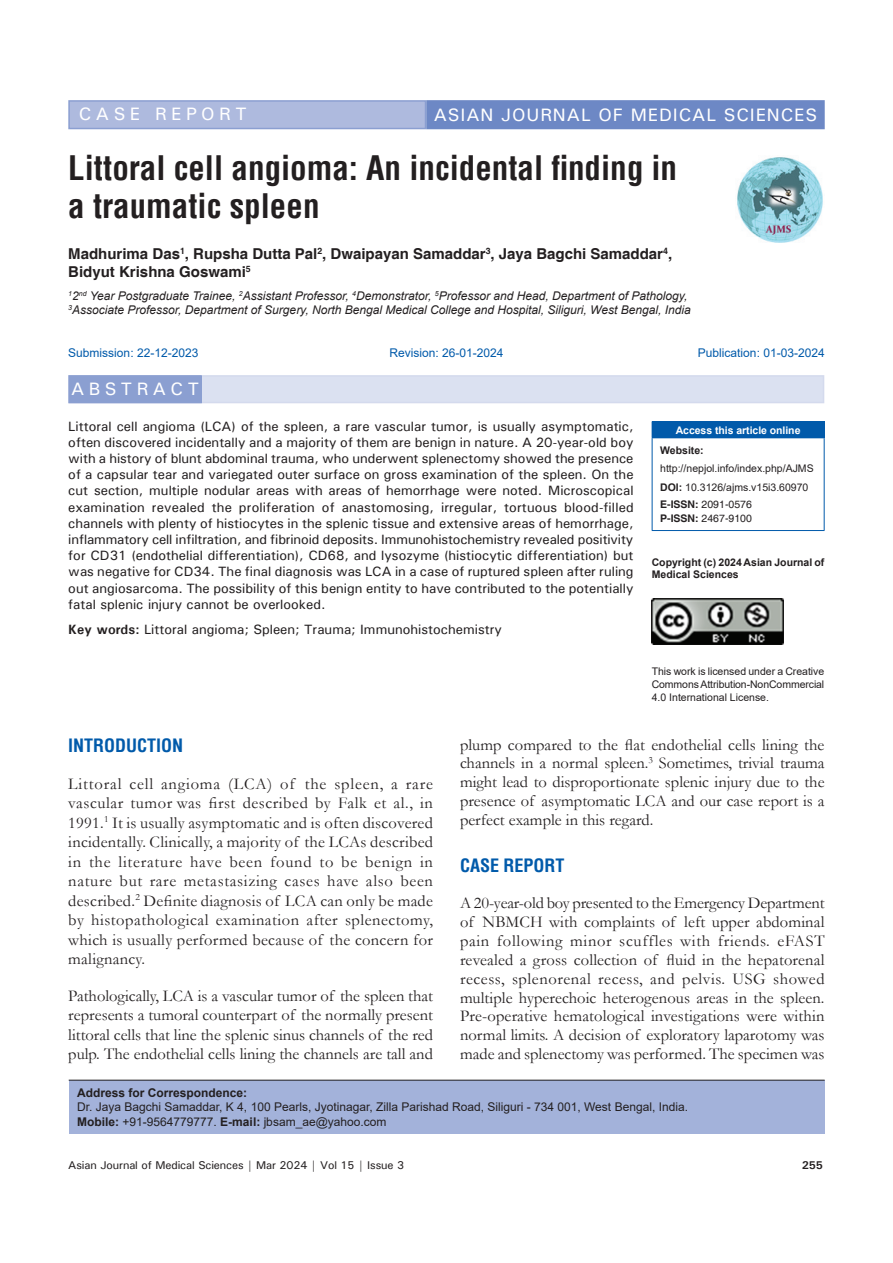
<style>
.page{position:relative;width:893px;height:1263px;background:#fff}
.page>*{position:absolute;margin:0;border:0;box-sizing:border-box;transform-origin:0 0}
.AT{font:700 condensed 33px/37.5px "Helvetica";color:#231f20}
.AH{font:500 18px "Univers";letter-spacing:.05em;color:#fff}
.t1{font:700 condensed 18px "Helvetica";color:#015aaa}
.AH-2{font:500 18px "Univers";letter-spacing:.25em;color:#fff}
.ABSH{font:500 18px "Univers";letter-spacing:.25em;color:#fff}
.TX{font:16.5px/19.5px "Garamond";color:#231f20;text-align:justify}
.AU{font:700 15px/18px "Helvetica";color:#231f20}
.ABS{font:500 13.5px/16.2px "Univers";color:#231f20;text-align:justify}
.KWD{font:500 13.5px "Univers";color:#231f20}
.AFF{font:italic 12px/14.4px "Arial";color:#231f20}
.ADD{font:12px/14.4px "Arial";color:#231f20}
.HIS{font:12px "Arial";color:#015aaa}
.t2{font:500 11.25px "Univers";letter-spacing:-.01em;color:#231f20}
.t3{font:700 11.25px "Univers";color:#231f20}
.License{font:10.5px/12.6px "Arial";letter-spacing:-.01em;color:#231f20;text-align:justify}
.License-2{font:700 10.5px/12.6px "Arial";color:#231f20}
.Web{font:10.5px/18.8px "Arial";color:#231f20}
.ISSN{font:10.5px/14.2px "Helvetica";color:#231f20}
.DOI{font:10.5px "Arial";color:#231f20}
.t4{font:700 10.5px "Arial";letter-spacing:-.005em;color:#fff}
.s1{font-weight:700}
</style>
<div class="page">
<div style="left:69px;top:1080px;width:756px;height:54px;background:#a3b2da"></div>
<hr style="left:69px;top:1080px;width:756px;height:1px;background:#231f20">
<img style="left:737px;top:157px;width:86px;height:86px">
<div style="left:69px;top:375px;width:755px;height:28px;background:#dbe1f1"></div>
<div style="left:69px;top:376px;width:132px;height:26px;background:#8b9fd1"></div>
<div style="left:68px;top:375px;width:134px;height:28px;border:2px solid #8b9fd1"></div>
<div style="left:69px;top:101px;width:356px;height:28px;background:#aebade"></div>
<div style="left:68px;top:100px;width:358px;height:29px;border:2px solid #8b9fd1"></div>
<div style="left:427px;top:101px;width:397px;height:28px;background:#6d88c5"></div>
<div style="left:426px;top:100px;width:399px;height:29px;border:2px solid #6d88c5"></div>
<div style="left:652px;top:422px;width:172px;height:16px;background:#015aaa"></div>
<hr style="left:652px;top:421px;width:172px;height:1px;background:#015aaa">
<svg style="left:824px;top:422px;width:1px;height:15px"></svg>
<hr style="left:652px;top:438px;width:1px;height:92px;background:#015aaa">
<hr style="left:824px;top:438px;width:1px;height:92px;background:#015aaa">
<hr style="left:652px;top:530px;width:172px;height:1px;background:#015aaa">
<img style="left:652px;top:598px;width:132px;height:47px">
<p class="AH-2" style="left:79px;top:103px;width:169px">CASE REPORT</p>
<p class="AH" style="left:434px;top:103px;width:385px">ASIAN JOURNAL OF MEDICAL SCIENCES</p>
<p class="AT" style="left:68px;top:149px;width:610px">Littoral cell angioma: An incidental finding in a traumatic spleen</p>
<p class="AU" style="left:68px;top:246px;width:605px">Madhurima Das<sup>1</sup>, Rupsha Dutta Pal<sup>2</sup>, Dwaipayan Samaddar<sup>3</sup>, Jaya Bagchi Samaddar<sup>4</sup>,<br>Bidyut Krishna Goswami<sup>5</sup></p>
<p class="AFF" style="left:68px;top:289px;width:624px"><sup>1</sup>2<sup>nd</sup> Year Postgraduate Trainee, <sup>2</sup>Assistant Professor, <sup>4</sup>Demonstrator, <sup>5</sup>Professor and Head, Department of Pathology,<br><sup>3</sup>Associate Professor, Department of Surgery, North Bengal Medical College and Hospital, Siliguri, West Bengal, India</p>
<p class="HIS" style="left:68px;top:345px;width:132px">Submission: 22-12-2023</p>
<p class="HIS" style="left:389px;top:345px;width:116px">Revision: 26-01-2024</p>
<p class="HIS" style="left:698px;top:345px;width:128px">Publication: 01-03-2024</p>
<p class="ABSH" style="left:71px;top:378px;width:129px">ABSTRACT</p>
<p class="ABS" style="left:68px;top:418px;width:567px">Littoral cell angioma (LCA) of the spleen, a rare vascular tumor, is usually asymptomatic, often discovered incidentally and a majority of them are benign in nature. A 20-year-old boy with a history of blunt abdominal trauma, who underwent splenectomy showed the presence of a capsular tear and variegated outer surface on gross examination of the spleen. On the cut section, multiple nodular areas with areas of hemorrhage were noted. Microscopical examination revealed the proliferation of anastomosing, irregular, tortuous blood-filled channels with plenty of histiocytes in the splenic tissue and extensive areas of hemorrhage, inflammatory cell infiltration, and fibrinoid deposits. Immunohistochemistry revealed positivity for CD31 (endothelial differentiation), CD68, and lysozyme (histiocytic differentiation) but was negative for CD34. The final diagnosis was LCA in a case of ruptured spleen after ruling out angiosarcoma. The possibility of this benign entity to have contributed to the potentially fatal splenic injury cannot be overlooked.</p>
<p class="KWD" style="left:68px;top:620px;width:435px"><span class="s1">Key words:</span> Littoral angioma; Spleen; Trauma; Immunohistochemistry</p>
<p class="t4" style="left:676px;top:422px;width:126px">Access this article online</p>
<p class="Web" style="left:660px;top:440px;width:155px"><span class="s1">Website: </span>http://nepjol.info/index.php/AJMS</p>
<p class="DOI" style="left:660px;top:480px;width:150px"><span class="s1">DOI:</span> 10.3126/ajms.v15i3.60970</p>
<p class="ISSN" style="left:660px;top:498px;width:93px"><span class="s1">E-ISSN:</span> 2091-0576<br><span class="s1">P-ISSN:</span> 2467-9100</p>
<p class="License-2" style="left:652px;top:556px;width:174px">Copyright (c) 2024 Asian Journal of<br>Medical Sciences</p>
<p class="License" style="left:652px;top:665px;width:174px">This work is licensed under a Creative Commons Attribution-NonCommercial 4.0 International License.</p>
<h1 class="t1" style="left:68px;top:734px;width:117px">INTRODUCTION</h1>
<p class="TX" style="left:68px;top:774px;width:366px">Littoral cell angioma (LCA) of the spleen, a rare vascular tumor was first described by Falk et al., in 1991.<sup>1</sup> It is usually asymptomatic and is often discovered incidentally. Clinically, a majority of the LCAs described in the literature have been found to be benign in nature but rare metastasizing cases have also been described.<sup>2</sup> Definite diagnosis of LCA can only be made by histopathological examination after splenectomy, which is usually performed because of the concern for malignancy.</p>
<p class="TX" style="left:68px;top:985px;width:366px">Pathologically, LCA is a vascular tumor of the spleen that represents a tumoral counterpart of the normally present littoral cells that line the splenic sinus channels of the red pulp. The endothelial cells lining the channels are tall and</p>
<p class="TX" style="left:460px;top:734px;width:366px;line-height:18.9px">plump compared to the flat endothelial cells lining the channels in a normal spleen.<sup>3</sup> Sometimes, trivial trauma might lead to disproportionate splenic injury due to the presence of asymptomatic LCA and our case report is a perfect example in this regard.</p>
<h1 class="t1" style="left:460px;top:854px;width:106px">CASE REPORT</h1>
<p class="TX" style="left:460px;top:893px;width:366px;line-height:18.9px">A 20-year-old boy presented to the Emergency Department of NBMCH with complaints of left upper abdominal pain following minor scuffles with friends. eFAST revealed a gross collection of fluid in the hepatorenal recess, splenorenal recess, and pelvis. USG showed multiple hyperechoic heterogenous areas in the spleen.<br>Pre-operative hematological investigations were within normal limits. A decision of exploratory laparotomy was made and splenectomy was performed. The specimen was</p>
<p class="ADD" style="left:77px;top:1085px;width:612px"><span class="s1">Address for Correspondence:<br></span>Dr. Jaya Bagchi Samaddar, K 4, 100 Pearls, Jyotinagar, Zilla Parishad Road, Siliguri - 734 001, West Bengal, India.<br><span class="s1">Mobile:</span> +91-9564779777. <span class="s1">E-mail:</span> jbsam_ae@yahoo.com</p>
<p class="t2" style="left:68px;top:1157px;width:337px">Asian Journal of Medical Sciences | Mar 2024 | Vol 15 | Issue 3</p>
<p class="t3" style="left:802px;top:1157px;width:23px">255</p>
</div>
